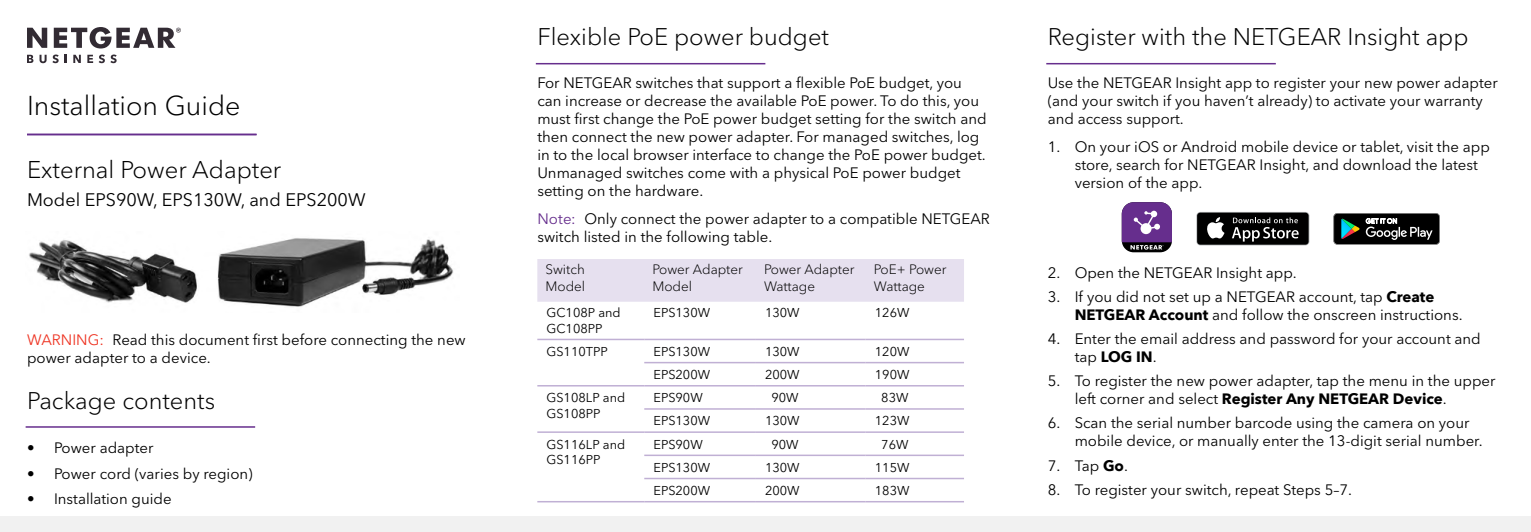
<style>
.page{position:relative;width:1531px;height:532px;background:#fff}
.page>*{position:absolute;margin:0;border:0;box-sizing:border-box;transform-origin:0 0}
.t1{font:300 27px "Avenir Next LT Pro";color:#000}
.td_document_title{font:300 24px "Avenir Next LT Pro";color:#000}
.h1_head{font:300 23.85px "Avenir Next LT Pro";color:#000}
.td_document_subtitle{font:18px "Avenir Next LT Pro";color:#000}
.p0_body{font:15px/18px "Avenir Next LT Pro";color:#000}
.CellHeading{font:300 13.5px/16.2px "Avenir Next LT Pro";color:#000}
.CellBody{font:12.75px/15.3px "Avenir Next LT Pro";color:#000}
.s1{color:#ee3524}
.s2{color:#662e8d}
.s3{font-family:"Avenir Next";font-weight:700}
</style>
<div class="page">
<svg style="left:27px;top:55px;width:6px;height:8px"></svg>
<svg style="left:40px;top:54px;width:19px;height:9px"></svg>
<svg style="left:65px;top:55px;width:2px;height:8px"></svg>
<svg style="left:73px;top:55px;width:8px;height:8px"></svg>
<svg style="left:87px;top:55px;width:6px;height:8px"></svg>
<svg style="left:99px;top:54px;width:18px;height:9px"></svg>
<svg style="left:54px;top:27px;width:127px;height:21px"></svg>
<svg style="left:27px;top:28px;width:20px;height:20px"></svg>
<div style="left:0;top:516px;width:1531px;height:15px;background:#f1f1f1"></div>
<img style="left:29px;top:238px;width:424px;height:69px">
<div style="left:537px;top:259px;width:427px;height:42px;background:#e6e0ef"></div>
<hr style="left:537px;top:338px;width:107px;height:2px;background:#c0b0d4">
<hr style="left:644px;top:338px;width:112px;height:2px;background:#c0b0d4">
<hr style="left:756px;top:338px;width:110px;height:2px;background:#c0b0d4">
<hr style="left:866px;top:338px;width:98px;height:2px;background:#c0b0d4">
<hr style="left:644px;top:362px;width:112px;height:1px;background:#c0b0d4">
<hr style="left:756px;top:362px;width:110px;height:1px;background:#c0b0d4">
<hr style="left:866px;top:362px;width:98px;height:1px;background:#c0b0d4">
<hr style="left:537px;top:385px;width:107px;height:1px;background:#c0b0d4">
<hr style="left:644px;top:385px;width:112px;height:1px;background:#c0b0d4">
<hr style="left:756px;top:385px;width:110px;height:1px;background:#c0b0d4">
<hr style="left:866px;top:385px;width:98px;height:1px;background:#c0b0d4">
<hr style="left:644px;top:408px;width:112px;height:1px;background:#c0b0d4">
<hr style="left:756px;top:408px;width:110px;height:1px;background:#c0b0d4">
<hr style="left:866px;top:408px;width:98px;height:1px;background:#c0b0d4">
<hr style="left:537px;top:431px;width:107px;height:1px;background:#c0b0d4">
<hr style="left:644px;top:431px;width:112px;height:1px;background:#c0b0d4">
<hr style="left:756px;top:431px;width:110px;height:1px;background:#c0b0d4">
<hr style="left:866px;top:431px;width:98px;height:1px;background:#c0b0d4">
<hr style="left:644px;top:454px;width:112px;height:2px;background:#c0b0d4">
<hr style="left:756px;top:454px;width:110px;height:2px;background:#c0b0d4">
<hr style="left:866px;top:454px;width:98px;height:2px;background:#c0b0d4">
<hr style="left:644px;top:477px;width:112px;height:2px;background:#c0b0d4">
<hr style="left:756px;top:477px;width:110px;height:2px;background:#c0b0d4">
<hr style="left:866px;top:477px;width:98px;height:2px;background:#c0b0d4">
<hr style="left:537px;top:500px;width:107px;height:2px;background:#c0b0d4">
<hr style="left:644px;top:500px;width:112px;height:2px;background:#c0b0d4">
<hr style="left:756px;top:500px;width:110px;height:2px;background:#c0b0d4">
<hr style="left:866px;top:500px;width:98px;height:2px;background:#c0b0d4">
<svg style="left:1122px;top:202px;width:50px;height:50px"></svg>
<svg style="left:1122px;top:202px;width:50px;height:47px;background:#71478e"></svg>
<svg style="left:1196px;top:212px;width:113px;height:33px"></svg>
<div style="left:1197px;top:212px;width:111px;height:32px;background:#000;border-radius:3px"></div>
<svg style="left:1207px;top:217px;width:17px;height:21px"></svg>
<svg style="left:1232px;top:217px;width:66px;height:24px"></svg>
<svg style="left:1335px;top:244px;width:103px;height:1px"></svg>
<svg style="left:1333px;top:213px;width:107px;height:31px;background:#292f2e"></svg>
<hr style="left:27px;top:134px;width:230px;height:1px;background:#662e8d">
<hr style="left:536px;top:63px;width:229px;height:1px;background:#662e8d">
<hr style="left:1046px;top:63px;width:230px;height:1px;background:#662e8d">
<hr style="left:26px;top:426px;width:229px;height:1px;background:#662e8d">
<h1 class="t1" style="left:27px;top:89px;width:215px">Installation Guide</h1>
<p class="td_document_title" style="left:27px;top:155px;width:256px">External Power Adapter</p>
<p class="td_document_subtitle" style="left:27px;top:189px;width:340px">Model EPS90W, EPS130W, and EPS200W</p>
<p class="p0_body" style="left:27px;top:331px;width:440px"><span class="s1">WARNING:</span> Read this document first before connecting the new power adapter to a device.</p>
<p class="h1_head" style="left:27px;top:387px;width:190px">Package contents</p>
<p class="p0_body" style="left:27px;top:438px;width:128px">• Power adapter</p>
<p class="p0_body" style="left:27px;top:464px;width:227px">• Power cord (varies by region)</p>
<p class="p0_body" style="left:27px;top:489px;width:146px">• Installation guide</p>
<p class="h1_head" style="left:537px;top:23px;width:293px">Flexible PoE power budget</p>
<p class="p0_body" style="left:537px;top:74px;width:451px">For NETGEAR switches that support a flexible PoE budget, you can increase or decrease the available PoE power. To do this, you must first change the PoE power budget setting for the switch and then connect the new power adapter. For managed switches, log in to the local browser interface to change the PoE power budget.<br>Unmanaged switches come with a physical PoE power budget setting on the hardware.</p>
<p class="p0_body" style="left:537px;top:210px;width:454px"><span class="s2">Note:</span> Only connect the power adapter to a compatible NETGEAR switch listed in the following table.</p>
<p class="CellHeading" style="left:545px;top:261px;width:41px">Switch<br>Model</p>
<p class="CellHeading" style="left:652px;top:261px;width:92px">Power Adapter<br>Model</p>
<p class="CellHeading" style="left:764px;top:261px;width:92px">Power Adapter<br>Wattage</p>
<p class="CellHeading" style="left:874px;top:261px;width:74px">PoE+ Power<br>Wattage</p>
<p class="CellBody" style="left:546px;top:305px;width:76px">GC108P and<br>GC108PP</p>
<p class="CellBody" style="left:653px;top:305px;width:58px">EPS130W</p>
<p class="CellBody" style="left:765px;top:305px;width:36px">130W</p>
<p class="CellBody" style="left:875px;top:305px;width:36px">126W</p>
<p class="CellBody" style="left:546px;top:343px;width:63px">GS110TPP</p>
<p class="CellBody" style="left:653px;top:343px;width:58px">EPS130W</p>
<p class="CellBody" style="left:765px;top:343px;width:36px">130W</p>
<p class="CellBody" style="left:875px;top:343px;width:36px">120W</p>
<p class="CellBody" style="left:653px;top:367px;width:58px">EPS200W</p>
<p class="CellBody" style="left:765px;top:367px;width:36px">200W</p>
<p class="CellBody" style="left:875px;top:367px;width:36px">190W</p>
<p class="CellBody" style="left:546px;top:390px;width:80px">GS108LP and<br>GS108PP</p>
<p class="CellBody" style="left:653px;top:390px;width:51px">EPS90W</p>
<p class="CellBody" style="left:771px;top:390px;width:29px">90W</p>
<p class="CellBody" style="left:881px;top:390px;width:29px">83W</p>
<p class="CellBody" style="left:653px;top:413px;width:58px">EPS130W</p>
<p class="CellBody" style="left:765px;top:413px;width:36px">130W</p>
<p class="CellBody" style="left:875px;top:413px;width:36px">123W</p>
<p class="CellBody" style="left:546px;top:436px;width:80px">GS116LP and<br>GS116PP</p>
<p class="CellBody" style="left:653px;top:436px;width:51px">EPS90W</p>
<p class="CellBody" style="left:771px;top:436px;width:29px">90W</p>
<p class="CellBody" style="left:881px;top:436px;width:29px">76W</p>
<p class="CellBody" style="left:653px;top:459px;width:58px">EPS130W</p>
<p class="CellBody" style="left:765px;top:459px;width:36px">130W</p>
<p class="CellBody" style="left:875px;top:459px;width:36px">115W</p>
<p class="CellBody" style="left:653px;top:482px;width:58px">EPS200W</p>
<p class="CellBody" style="left:765px;top:482px;width:36px">200W</p>
<p class="CellBody" style="left:875px;top:482px;width:36px">183W</p>
<p class="h1_head" style="left:1047px;top:23px;width:422px">Register with the NETGEAR Insight app</p>
<p class="p0_body" style="left:1047px;top:74px;width:452px">Use the NETGEAR Insight app to register your new power adapter (and your switch if you haven’t already) to activate your warranty and access support.</p>
<p class="p0_body" style="left:1074px;top:138px;width:417px;text-indent:-27px">1. On your iOS or Android mobile device or tablet, visit the app store, search for NETGEAR Insight, and download the latest version of the app.</p>
<p class="p0_body" style="left:1047px;top:264px;width:250px">2. Open the NETGEAR Insight app.</p>
<p class="p0_body" style="left:1074px;top:288px;width:389px;text-indent:-27px">3. If you did not set up a NETGEAR account, tap <span class="s3">Create<br>NETGEAR Account</span> and follow the onscreen instructions.</p>
<p class="p0_body" style="left:1074px;top:330px;width:408px;text-indent:-27px">4. Enter the email address and password for your account and tap <span class="s3">LOG IN</span>.</p>
<p class="p0_body" style="left:1074px;top:372px;width:422px;text-indent:-27px">5. To register the new power adapter, tap the menu in the upper left corner and select <span class="s3">Register Any NETGEAR Device</span>.</p>
<p class="p0_body" style="left:1074px;top:414px;width:410px;text-indent:-27px">6. Scan the serial number barcode using the camera on your mobile device, or manually enter the 13-digit serial number.</p>
<p class="p0_body" style="left:1047px;top:456px;width:82px">7. Tap <span class="s3">Go</span>.</p>
<p class="p0_body" style="left:1047px;top:480px;width:306px">8. To register your switch, repeat Steps 5–7.</p>
</div>
